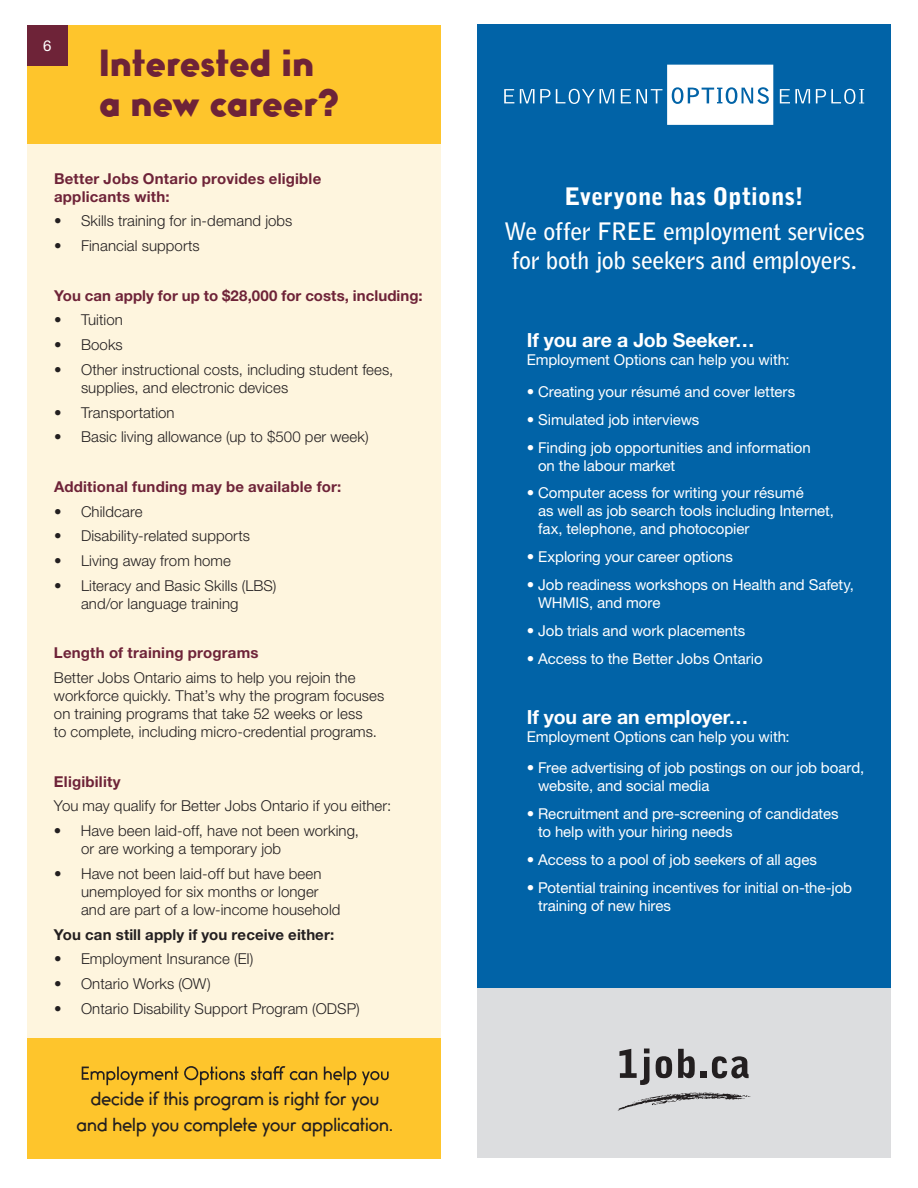
<style>
.page{position:relative;width:918px;height:1188px;background:#fff}
.page>*{position:absolute;margin:0;border:0;box-sizing:border-box;transform-origin:0 0}
.t1{font:900 33px/40.5px "Bambino";color:#6e2338}
.t2{font:700 24px/28.8px "Bell Gothic Std";letter-spacing:-.02em;color:#fff;text-align:center}
.t3{font:900 24px "Bell Gothic Std";color:#fff}
.t4{font:700 19.5px "Helvetica Neue LT Std";letter-spacing:-.005em;color:#fff}
.t5{font:16.5px/25.5px "Bambino";letter-spacing:.005em;color:#231f20;text-align:center}
.t6{font:300 15px/18px "Helvetica Neue LT Std";letter-spacing:.005em;color:#231f20}
.t7{font:15px/18px "Helvetica Neue LT Std";letter-spacing:-.005em;color:#fff}
.t8{font:700 15px/18px "Helvetica Neue LT Std";letter-spacing:.015em;color:#6e2338}
.t9{font:700 15px "Helvetica Neue LT Std";letter-spacing:.005em;color:#231f20}
</style>
<div class="page">
<div style="left:27px;top:25px;width:414px;height:120px;background:#fec52c"></div>
<div style="left:27px;top:145px;width:414px;height:893px;background:#fef5de"></div>
<div style="left:27px;top:1038px;width:414px;height:121px;background:#fec52c"></div>
<svg style="left:82px;top:1066px;width:307px;height:19px"></svg>
<div style="left:27px;top:26px;width:41px;height:40px;background:#6e2338"></div>
<div style="left:477px;top:24px;width:414px;height:997px;background:#0163a7"></div>
<svg style="left:504px;top:89px;width:10px;height:14px"></svg>
<svg style="left:520px;top:89px;width:94px;height:15px"></svg>
<svg style="left:621px;top:89px;width:10px;height:14px"></svg>
<svg style="left:637px;top:65px;width:136px;height:60px"></svg>
<svg style="left:780px;top:89px;width:30px;height:14px"></svg>
<svg style="left:816px;top:89px;width:48px;height:15px"></svg>
<div style="left:477px;top:989px;width:414px;height:169px;background:#dcdddf"></div>
<svg style="left:617px;top:1093px;width:134px;height:18px"></svg>
<svg style="left:619px;top:1049px;width:31px;height:36px"></svg>
<svg style="left:656px;top:1056px;width:16px;height:22px"></svg>
<svg style="left:678px;top:1049px;width:17px;height:29px"></svg>
<svg style="left:701px;top:1056px;width:48px;height:22px"></svg>
<p class="t7" style="left:43px;top:37px;width:10px">6</p>
<h1 class="t1" style="left:99px;top:44px;width:242px">Interested in a new career?</h1>
<p class="t8" style="left:54px;top:169px;width:269px">Better Jobs Ontario provides eligible applicants with:</p>
<p class="t6" style="left:54px;top:212px;width:240px">• Skills training for in-demand jobs</p>
<p class="t6" style="left:54px;top:237px;width:147px">• Financial supports</p>
<p class="t8" style="left:54px;top:286px;width:370px">You can apply for up to $28,000 for costs, including:</p>
<p class="t6" style="left:54px;top:311px;width:70px">• Tuition</p>
<p class="t6" style="left:54px;top:336px;width:70px">• Books</p>
<p class="t6" style="left:81px;top:360px;width:314px;text-indent:-27px">• Other instructional costs, including student fees, supplies, and electronic devices</p>
<p class="t6" style="left:54px;top:403px;width:122px">• Transportation</p>
<p class="t6" style="left:54px;top:428px;width:316px">• Basic living allowance (up to $500 per week)</p>
<p class="t8" style="left:54px;top:477px;width:289px">Additional funding may be available for:</p>
<p class="t6" style="left:54px;top:502px;width:90px">• Childcare</p>
<p class="t6" style="left:54px;top:527px;width:198px">• Disability-related supports</p>
<p class="t6" style="left:54px;top:552px;width:178px">• Living away from home</p>
<p class="t6" style="left:81px;top:576px;width:197px;text-indent:-27px">• Literacy and Basic Skills (LBS) and/or language training</p>
<p class="t8" style="left:54px;top:644px;width:206px">Length of training programs</p>
<p class="t6" style="left:54px;top:669px;width:332px">Better Jobs Ontario aims to help you rejoin the workforce quickly. That’s why the program focuses on training programs that take 52 weeks or less<br>to complete, including micro-credential programs.</p>
<p class="t8" style="left:54px;top:772px;width:68px">Eligibility</p>
<p class="t6" style="left:54px;top:797px;width:339px">You may qualify for Better Jobs Ontario if you either:</p>
<p class="t6" style="left:81px;top:822px;width:280px;text-indent:-27px">• Have been laid-off, have not been working, or are working a temporary job</p>
<p class="t6" style="left:81px;top:864px;width:261px;text-indent:-27px">• Have not been laid-off but have been unemployed for six months or longer and are part of a low-income household</p>
<p class="t9" style="left:54px;top:925px;width:282px">You can still apply if you receive either:</p>
<p class="t6" style="left:54px;top:950px;width:201px">• Employment Insurance (EI)</p>
<p class="t6" style="left:54px;top:975px;width:158px">• Ontario Works (OW)</p>
<p class="t6" style="left:54px;top:999px;width:307px">• Ontario Disability Support Program (ODSP)</p>
<p class="t5" style="left:77px;top:1087px;width:318px">decide if this program is right for you and help you complete your application.</p>
<h2 class="t3" style="left:565px;top:182px;width:241px">Everyone has Options!</h2>
<h2 class="t2" style="left:504px;top:217px;width:362px">We offer FREE employment services for both job seekers and employers.</h2>
<h3 class="t4" style="left:527px;top:328px;width:230px">If you are a Job Seeker…</h3>
<p class="t7" style="left:527px;top:350px;width:265px">Employment Options can help you with:</p>
<p class="t7" style="left:527px;top:382px;width:270px">• Creating your résumé and cover letters</p>
<p class="t7" style="left:527px;top:410px;width:174px">• Simulated job interviews</p>
<p class="t7" style="left:538px;top:438px;width:274px;text-indent:-11px">• Finding job opportunities and information on the labour market</p>
<p class="t7" style="left:538px;top:484px;width:297px;text-indent:-11px">• Computer acess for writing your résumé<br>as well as job search tools including Internet, fax, telephone, and photocopier</p>
<p class="t7" style="left:527px;top:548px;width:208px">• Exploring your career options</p>
<p class="t7" style="left:538px;top:576px;width:317px;text-indent:-11px">• Job readiness workshops on Health and Safety,<br>WHMIS, and more</p>
<p class="t7" style="left:527px;top:622px;width:220px">• Job trials and work placements</p>
<p class="t7" style="left:527px;top:650px;width:237px">• Access to the Better Jobs Ontario</p>
<h3 class="t4" style="left:527px;top:705px;width:223px">If you are an employer…</h3>
<p class="t7" style="left:527px;top:727px;width:265px">Employment Options can help you with:</p>
<p class="t7" style="left:538px;top:759px;width:328px;text-indent:-11px">• Free advertising of job postings on our job board, website, and social media</p>
<p class="t7" style="left:538px;top:805px;width:302px;text-indent:-11px">• Recruitment and pre-screening of candidates to help with your hiring needs</p>
<p class="t7" style="left:527px;top:851px;width:292px">• Access to a pool of job seekers of all ages</p>
<p class="t7" style="left:538px;top:879px;width:316px;text-indent:-11px">• Potential training incentives for initial on-the-job training of new hires</p>
</div>
